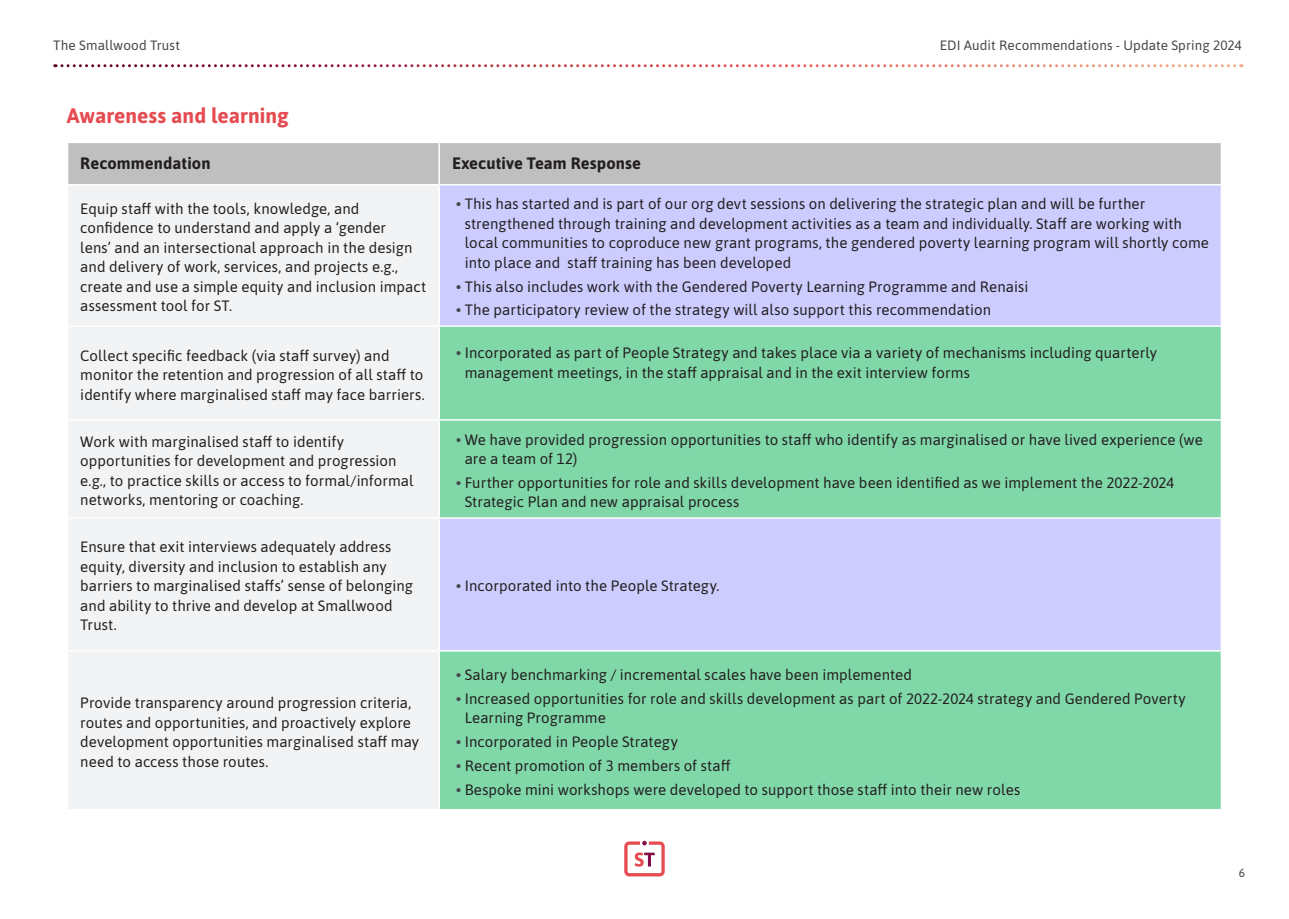
<style>
.page{position:relative;width:1289px;height:919px;background:#fff}
.page>*{position:absolute;margin:0;border:0;box-sizing:border-box;transform-origin:0 0}
.Sub_sub_headers{font:700 21px "Asap";color:#e54c52}
.body_text{font:700 16.5px "Asap";letter-spacing:.005em;color:#231f20}
.body_text-2{font:15px/19.5px "Asap";letter-spacing:.005em;color:#231f20}
.t1{font:13.5px "Asap";letter-spacing:.01em;color:#444749}
.t2{font:12px "Asap";color:#444749}
.s1{font-weight:700;color:#444749}
</style>
<div class="page">
<div style="left:68px;top:143px;width:1152px;height:41px;background:#bfbfbf"></div>
<div style="left:69px;top:186px;width:369px;height:622px;background:#f2f3f4"></div>
<div style="left:440px;top:185px;width:780px;height:140px;background:#ccf"></div>
<svg style="left:440px;top:327px;width:780px;height:481px;background:#95d4c0"></svg>
<hr style="left:438px;top:143px;width:2px;height:41px;background:#fff">
<hr style="left:67px;top:325px;width:372px;height:2px;background:#fff">
<hr style="left:67px;top:419px;width:372px;height:1px;background:#fff">
<hr style="left:439px;top:419px;width:783px;height:1px;background:#fff">
<hr style="left:67px;top:517px;width:372px;height:1px;background:#fff">
<hr style="left:439px;top:517px;width:783px;height:1px;background:#fff">
<hr style="left:67px;top:650px;width:372px;height:1px;background:#fff">
<hr style="left:439px;top:650px;width:783px;height:1px;background:#fff">
<svg style="left:55px;top:64px;width:1179px;height:3px"></svg>
<svg style="left:624px;top:840px;width:40px;height:36px"></svg>
<p class="t1" style="left:53px;top:36px;width:128px">The Smallwood Trust</p>
<p class="t1" style="left:939px;top:36px;width:303px">EDI Audit Recommendations - Update Spring 2024</p>
<p class="Sub_sub_headers" style="left:67px;top:101px;width:223px">Awareness and learning</p>
<p class="body_text" style="left:80px;top:151px;width:132px">Recommendation</p>
<p class="body_text" style="left:452px;top:151px;width:191px">Executive Team Response</p>
<p class="body_text-2" style="left:80px;top:198px;width:347px">Equip staff with the tools, knowledge, and confidence to understand and apply a ‘gender<br>lens’ and an intersectional approach in the design and delivery of work, services, and projects e.g., create and use a simple equity and inclusion impact assessment tool for ST.</p>
<p class="body_text-2" style="left:465px;top:193px;width:745px;text-indent:-9px"><span class="s1">•</span> This has started and is part of our org devt sessions on delivering the strategic plan and will be further strengthened through training and development activities as a team and individually. Staff are working with local communities to coproduce new grant programs, the gendered poverty learning program will shortly come into place and staff training has been developed</p>
<p class="body_text-2" style="left:456px;top:276px;width:573px"><span class="s1">•</span> This also includes work with the Gendered Poverty Learning Programme and Renaisi</p>
<p class="body_text-2" style="left:456px;top:299px;width:536px"><span class="s1">•</span> The participatory review of the strategy will also support this recommendation</p>
<p class="body_text-2" style="left:80px;top:344px;width:346px">Collect specific feedback (via staff survey) and monitor the retention and progression of all staff to identify where marginalised staff may face barriers.</p>
<p class="body_text-2" style="left:465px;top:342px;width:693px;text-indent:-9px"><span class="s1">•</span> Incorporated as part of People Strategy and takes place via a variety of mechanisms including quarterly management meetings, in the staff appraisal and in the exit interview forms</p>
<p class="body_text-2" style="left:80px;top:431px;width:335px">Work with marginalised staff to identify opportunities for development and progression e.g., to practice skills or access to formal/informal networks, mentoring or coaching.</p>
<p class="body_text-2" style="left:465px;top:428px;width:739px;text-indent:-9px"><span class="s1">•</span> We have provided progression opportunities to staff who identify as marginalised or have lived experience (we are a team of 12)</p>
<p class="body_text-2" style="left:465px;top:472px;width:711px;text-indent:-9px"><span class="s1">•</span> Further opportunities for role and skills development have been identified as we implement the 2022-2024<br>Strategic Plan and new appraisal process</p>
<p class="body_text-2" style="left:80px;top:536px;width:334px">Ensure that exit interviews adequately address equity, diversity and inclusion to establish any barriers to marginalised staffs’ sense of belonging and ability to thrive and develop at Smallwood Trust.</p>
<p class="body_text-2" style="left:80px;top:692px;width:340px">Provide transparency around progression criteria, routes and opportunities, and proactively explore development opportunities marginalised staff may need to access those routes.</p>
<p class="body_text-2" style="left:456px;top:575px;width:265px"><span class="s1">•</span> Incorporated into the People Strategy.</p>
<p class="body_text-2" style="left:456px;top:664px;width:457px"><span class="s1">•</span> Salary benchmarking / incremental scales have been implemented</p>
<p class="body_text-2" style="left:465px;top:688px;width:722px;text-indent:-9px"><span class="s1">•</span> Increased opportunities for role and skills development as part of 2022-2024 strategy and Gendered Poverty<br>Learning Programme</p>
<p class="body_text-2" style="left:456px;top:731px;width:223px"><span class="s1">•</span> Incorporated in People Strategy</p>
<p class="body_text-2" style="left:456px;top:755px;width:276px"><span class="s1">•</span> Recent promotion of 3 members of staff</p>
<p class="body_text-2" style="left:456px;top:778px;width:565px"><span class="s1">•</span> Bespoke mini workshops were developed to support those staff into their new roles</p>
<p class="t2" style="left:1238px;top:864px;width:8px">6</p>
</div>
